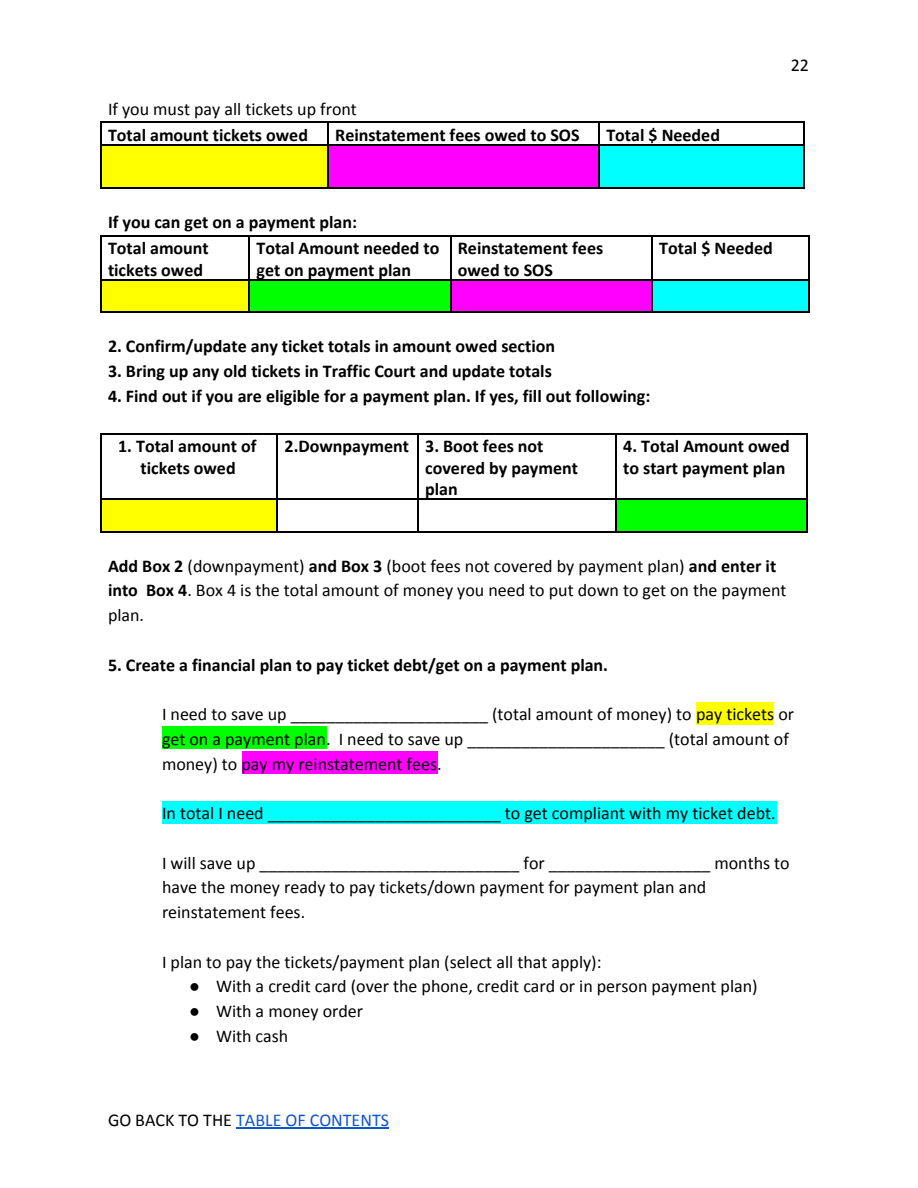
<style>
.page{position:relative;width:918px;height:1188px;background:#fff}
.page>*{position:absolute;margin:0;border:0;box-sizing:border-box;transform-origin:0 0}
.t1{font:18px/24.8px "Calibri";color:#000}
.t2{font:700 18px/21.3px "Calibri";color:#000}
.t3{font:18px "Calibri";color:#15c}
.s1{font-weight:700}
.s2{font-family:"Arial"}
.s3{color:#000}
</style>
<div class="page">
<div style="left:696px;top:702px;width:78px;height:22px;background:#ff0"></div>
<div style="left:162px;top:727px;width:164px;height:22px;background:#0f0"></div>
<div style="left:242px;top:752px;width:196px;height:22px;background:#f0f"></div>
<div style="left:162px;top:801px;width:614px;height:23px;background:#0ff"></div>
<div style="left:100px;top:144px;width:227px;height:44px;background:#ff0"></div>
<div style="left:327px;top:144px;width:271px;height:44px;background:#f0f"></div>
<div style="left:598px;top:144px;width:205px;height:44px;background:#0ff"></div>
<hr style="left:598px;top:188px;width:206px;height:1px;background:#000">
<hr style="left:803px;top:144px;width:1px;height:45px;background:#000">
<hr style="left:327px;top:188px;width:273px;height:1px;background:#000">
<hr style="left:598px;top:144px;width:2px;height:45px;background:#000">
<hr style="left:100px;top:188px;width:228px;height:1px;background:#000">
<hr style="left:100px;top:144px;width:1px;height:45px;background:#000">
<hr style="left:327px;top:144px;width:1px;height:45px;background:#000">
<hr style="left:598px;top:122px;width:206px;height:1px;background:#000">
<hr style="left:598px;top:144px;width:206px;height:1px;background:#000">
<svg style="left:803px;top:123px;width:1px;height:21px"></svg>
<hr style="left:327px;top:122px;width:273px;height:1px;background:#000">
<hr style="left:327px;top:144px;width:273px;height:1px;background:#000">
<hr style="left:598px;top:122px;width:2px;height:23px;background:#000">
<hr style="left:100px;top:122px;width:228px;height:1px;background:#000">
<hr style="left:100px;top:144px;width:228px;height:1px;background:#000">
<svg style="left:100px;top:123px;width:1px;height:21px"></svg>
<svg style="left:327px;top:123px;width:1px;height:21px"></svg>
<div style="left:100px;top:279px;width:149px;height:33px;background:#ff0"></div>
<div style="left:249px;top:279px;width:201px;height:33px;background:#0f0"></div>
<div style="left:450px;top:279px;width:201px;height:33px;background:#f0f"></div>
<div style="left:651px;top:279px;width:158px;height:33px;background:#0ff"></div>
<hr style="left:651px;top:312px;width:159px;height:1px;background:#000">
<hr style="left:809px;top:279px;width:1px;height:34px;background:#000">
<hr style="left:450px;top:312px;width:202px;height:1px;background:#000">
<hr style="left:651px;top:279px;width:1px;height:34px;background:#000">
<hr style="left:249px;top:312px;width:202px;height:1px;background:#000">
<hr style="left:450px;top:279px;width:1px;height:34px;background:#000">
<hr style="left:100px;top:312px;width:150px;height:1px;background:#000">
<hr style="left:100px;top:279px;width:1px;height:34px;background:#000">
<hr style="left:249px;top:279px;width:1px;height:34px;background:#000">
<hr style="left:651px;top:235px;width:159px;height:1px;background:#000">
<hr style="left:651px;top:279px;width:159px;height:1px;background:#000">
<hr style="left:809px;top:235px;width:1px;height:45px;background:#000">
<hr style="left:450px;top:235px;width:202px;height:1px;background:#000">
<hr style="left:450px;top:279px;width:202px;height:1px;background:#000">
<hr style="left:651px;top:235px;width:1px;height:45px;background:#000">
<hr style="left:249px;top:235px;width:202px;height:1px;background:#000">
<hr style="left:249px;top:279px;width:202px;height:1px;background:#000">
<hr style="left:450px;top:235px;width:1px;height:45px;background:#000">
<hr style="left:100px;top:235px;width:150px;height:1px;background:#000">
<hr style="left:100px;top:279px;width:150px;height:1px;background:#000">
<hr style="left:100px;top:235px;width:1px;height:45px;background:#000">
<hr style="left:249px;top:235px;width:1px;height:45px;background:#000">
<div style="left:100px;top:498px;width:177px;height:33px;background:#ff0"></div>
<div style="left:615px;top:498px;width:192px;height:33px;background:#0f0"></div>
<hr style="left:615px;top:531px;width:193px;height:1px;background:#000">
<hr style="left:807px;top:498px;width:1px;height:34px;background:#000">
<hr style="left:417px;top:531px;width:199px;height:1px;background:#000">
<hr style="left:615px;top:498px;width:1px;height:34px;background:#000">
<hr style="left:277px;top:531px;width:141px;height:1px;background:#000">
<hr style="left:417px;top:498px;width:1px;height:34px;background:#000">
<hr style="left:100px;top:531px;width:178px;height:1px;background:#000">
<hr style="left:100px;top:498px;width:1px;height:34px;background:#000">
<hr style="left:277px;top:498px;width:1px;height:34px;background:#000">
<hr style="left:615px;top:433px;width:193px;height:1px;background:#000">
<hr style="left:615px;top:498px;width:193px;height:2px;background:#000">
<hr style="left:807px;top:433px;width:1px;height:67px;background:#000">
<hr style="left:417px;top:433px;width:199px;height:1px;background:#000">
<hr style="left:417px;top:498px;width:199px;height:2px;background:#000">
<hr style="left:615px;top:433px;width:1px;height:67px;background:#000">
<hr style="left:277px;top:433px;width:141px;height:1px;background:#000">
<hr style="left:277px;top:498px;width:141px;height:2px;background:#000">
<hr style="left:417px;top:433px;width:1px;height:67px;background:#000">
<hr style="left:100px;top:433px;width:178px;height:1px;background:#000">
<hr style="left:100px;top:498px;width:178px;height:2px;background:#000">
<hr style="left:100px;top:433px;width:1px;height:67px;background:#000">
<hr style="left:277px;top:433px;width:1px;height:67px;background:#000">
<hr style="left:236px;top:1127px;width:153px;height:1px;background:#15c">
<p class="t1" style="left:108px;top:98px;width:250px">If you must pay all tickets up front</p>
<p class="t2" style="left:108px;top:125px;width:201px">Total amount tickets owed</p>
<p class="t2" style="left:335px;top:125px;width:246px">Reinstatement fees owed to SOS</p>
<p class="t2" style="left:606px;top:125px;width:115px">Total $ Needed</p>
<p class="t1" style="left:791px;top:54px;width:20px">22</p>
<p class="t2" style="left:108px;top:211px;width:250px;line-height:25.8px">If you can get on a payment plan:<br>Total amount</p>
<p class="t2" style="left:108px;top:260px;width:97px">tickets owed</p>
<p class="t2" style="left:256px;top:239px;width:185px">Total Amount needed to get on payment plan</p>
<p class="t2" style="left:458px;top:239px;width:147px">Reinstatement fees owed to SOS</p>
<p class="t2" style="left:659px;top:239px;width:115px">Total $ Needed</p>
<p class="t2" style="left:108px;top:337px;width:449px">2. Confirm/update any ticket totals in amount owed section</p>
<p class="t2" style="left:108px;top:362px;width:445px">3. Bring up any old tickets in Traffic Court and update totals</p>
<p class="t2" style="left:108px;top:386px;width:544px">4. Find out if you are eligible for a payment plan. If yes, fill out following:</p>
<p class="t2" style="left:118px;top:437px;width:140px;text-align:center">1. Total amount of tickets owed</p>
<p class="t2" style="left:425px;top:437px;width:154px;text-indent:-141px">2.Downpayment 3. Boot fees not covered by payment plan</p>
<p class="t2" style="left:623px;top:437px;width:168px">4. Total Amount owed to start payment plan</p>
<p class="t1" style="left:108px;top:555px;width:680px"><span class="s1">Add Box 2</span> (downpayment) <span class="s1">and Box 3</span> (boot fees not covered by payment plan) <span class="s1">and enter it into Box 4</span>. Box 4 is the total amount of money you need to put down to get on the payment plan.</p>
<p class="t2" style="left:108px;top:655px;width:502px">5. Create a financial plan to pay ticket debt/get on a payment plan.</p>
<p class="t1" style="left:162px;top:703px;width:634px">I need to save up ______________________ (total amount of money) to pay tickets or get on a payment plan. I need to save up ______________________ (total amount of money) to pay my reinstatement fees.</p>
<p class="t1" style="left:162px;top:802px;width:615px">In total I need __________________________ to get compliant with my ticket debt.</p>
<p class="t1" style="left:162px;top:852px;width:629px">I will save up _____________________________ for __________________ months to have the money ready to pay tickets/down payment for payment plan and reinstatement fees.</p>
<p class="t1" style="left:162px;top:951px;width:441px">I plan to pay the tickets/payment plan (select all that apply):</p>
<p class="t1" style="left:189px;top:975px;width:570px"><span class="s2">●</span> With a credit card (over the phone, credit card or in person payment plan)</p>
<p class="t1" style="left:189px;top:1000px;width:176px"><span class="s2">●</span> With a money order</p>
<p class="t1" style="left:189px;top:1025px;width:101px"><span class="s2">●</span> With cash</p>
<p class="t3" style="left:108px;top:1113px;width:283px"><span class="s3">GO BACK TO THE</span> TABLE OF CONTENTS</p>
</div>
